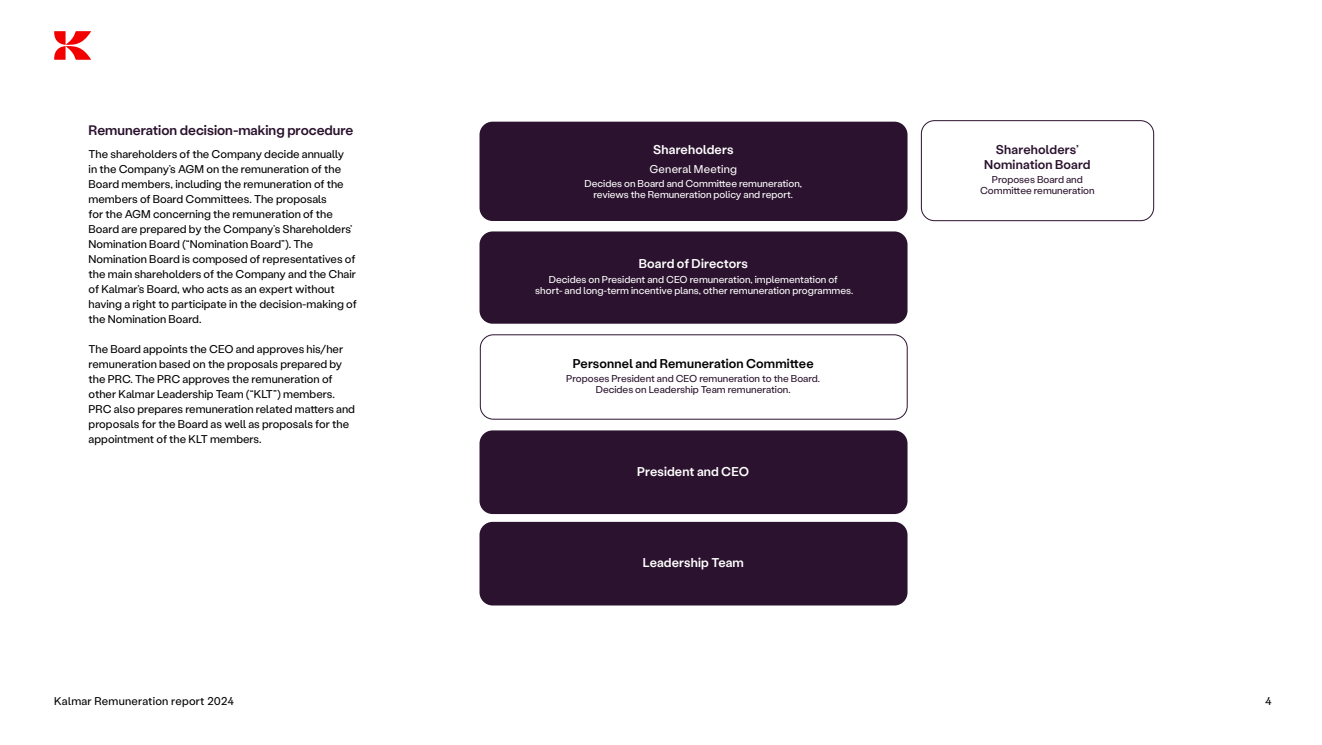
<style>
.page{position:relative;width:1322px;height:745px;background:#fff}
.page>*{position:absolute;margin:0;border:0;box-sizing:border-box;transform-origin:0 0}
.t1{font:500 13.75px "Stabil Grotesk 60";color:#2b122e}
.t2{font:500 12.75px "Stabil Grotesk 60";letter-spacing:.01em;color:#fff}
.t3{font:500 12.75px "Stabil Grotesk 60";letter-spacing:.01em;color:#000}
.t4{font:500 12.75px/15px "Stabil Grotesk 60";letter-spacing:.01em;color:#2b122e;text-align:center}
.t5{font:11.25px/15px "Stabil Grotesk 50";color:#000}
.t6{font:11.25px "Stabil Grotesk 50";letter-spacing:.02em;color:#000}
.t7{font:11.25px "Stabil Grotesk 50";letter-spacing:.015em;color:#fff}
.t8{font:10px/11.2px "Stabil Grotesk 50";color:#fff;text-align:center}
.t9{font:10px/11.2px "Stabil Grotesk 50";color:#2b122e;text-align:center}
</style>
<div class="page">
<svg style="left:54px;top:31px;width:37px;height:29px"></svg>
<div style="left:479px;top:122px;width:428px;height:99px;background:#2b122e;border-radius:13px"></div>
<div style="left:921px;top:120px;width:233px;height:101px;border:1px solid #2b122e;border-radius:13px"></div>
<div style="left:480px;top:334px;width:427px;height:85px;border:1px solid #2b122e;border-radius:13px"></div>
<div style="left:479px;top:231px;width:428px;height:92px;background:#2b122e;border-radius:13px"></div>
<div style="left:479px;top:430px;width:428px;height:83px;background:#2b122e;border-radius:13px"></div>
<div style="left:479px;top:521px;width:428px;height:84px;background:#2b122e;border-radius:13px"></div>
<p class="t1" style="left:89px;top:121px;width:266px">Remuneration decision-making procedure</p>
<p class="t5" style="left:89px;top:145px;width:270px">The shareholders of the Company decide annually<br>in the Company’s AGM on the remuneration of the Board members, including the remuneration of the members of Board Committees. The proposals<br>for the AGM concerning the remuneration of the Board are prepared by the Company’s Shareholders’ Nomination Board (“Nomination Board”). The Nomination Board is composed of representatives of the main shareholders of the Company and the Chair of Kalmar’s Board, who acts as an expert without having a right to participate in the decision-making of the Nomination Board.</p>
<p class="t5" style="left:89px;top:340px;width:268px">The Board appoints the CEO and approves his/her remuneration based on the proposals prepared by the PRC. The PRC approves the remuneration of other Kalmar Leadership Team (“KLT”) members.<br>PRC also prepares remuneration related matters and proposals for the Board as well as proposals for the appointment of the KLT members.</p>
<p class="t2" style="left:653px;top:141px;width:82px">Shareholders</p>
<p class="t7" style="left:649px;top:161px;width:89px">General Meeting</p>
<p class="t8" style="left:584px;top:177px;width:219px">Decides on Board and Committee remuneration, reviews the Remuneration policy and report.</p>
<p class="t2" style="left:639px;top:255px;width:111px">Board of Directors</p>
<p class="t8" style="left:535px;top:273px;width:319px">Decides on President and CEO remuneration, implementation of short- and long-term incentive plans, other remuneration programmes.</p>
<p class="t3" style="left:573px;top:354px;width:242px">Personnel and Remuneration Committee</p>
<p class="t9" style="left:566px;top:372px;width:255px">Proposes President and CEO remuneration to the Board.<br>Decides on Leadership Team remuneration.</p>
<p class="t2" style="left:637px;top:462px;width:114px">President and CEO</p>
<p class="t2" style="left:643px;top:553px;width:103px">Leadership Team</p>
<p class="t4" style="left:984px;top:141px;width:108px">Shareholders’<br>Nomination Board</p>
<p class="t9" style="left:980px;top:173px;width:116px">Proposes Board and<br>Committee remuneration</p>
<p class="t6" style="left:54px;top:692px;width:181px">Kalmar Remuneration report 2024</p>
<p class="t5" style="left:1265px;top:692px;width:8px">4</p>
</div>
